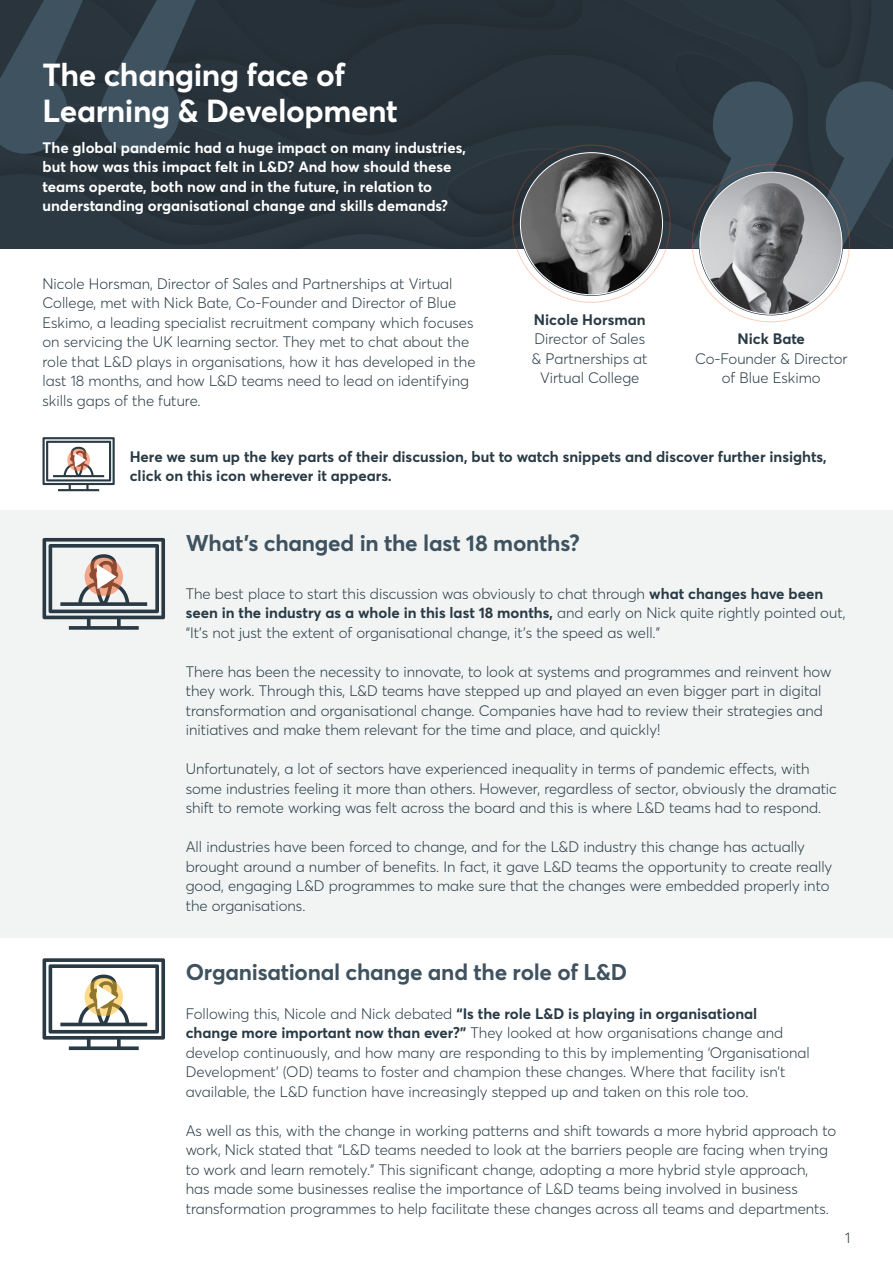
<style>
.page{position:relative;width:893px;height:1263px;background:#fff}
.page>*{position:absolute;margin:0;border:0;box-sizing:border-box;transform-origin:0 0}
.t1{font:700 31.5px/36px "Averta";letter-spacing:-.015em;color:#fff}
.t2{font:700 22.5px "Averta";letter-spacing:-.01em;color:#3e525f}
.t3{font:300 15px/19.5px "Averta";color:#293a45}
.t4{font:700 15px/19.5px "Averta";color:#fff}
.t5{font:700 15px/19.5px "Averta";color:#293a45}
.s1{font-weight:700}
</style>
<div class="page">
<div style="left:0;top:0;width:893px;height:248px;background:#28333b"></div>
<div style="left:0;top:510px;width:893px;height:428px;background:#f1f4f3"></div>
<svg style="left:0;top:0;width:202px;height:154px;background:#33434e"></svg>
<svg style="left:691px;top:81px;width:202px;height:167px;background:#35454f"></svg>
<img style="left:520px;top:153px;width:142px;height:142px;border-radius:71px">
<img style="left:700px;top:172px;width:142px;height:142px;border-radius:71px">
<svg style="left:43px;top:538px;width:122px;height:92px"></svg>
<svg style="left:43px;top:958px;width:122px;height:92px"></svg>
<svg style="left:43px;top:437px;width:72px;height:54px"></svg>
<p class="t1" style="left:43px;top:55px;width:357px">The changing face of<br>Learning &amp; Development</p>
<p class="t4" style="left:43px;top:137px;width:425px">The global pandemic had a huge impact on many industries, but how was this impact felt in L&amp;D? And how should these teams operate, both now and in the future, in relation to understanding organisational change and skills demands?</p>
<p class="t3" style="left:43px;top:273px;width:434px">Nicole Horsman, Director of Sales and Partnerships at Virtual College, met with Nick Bate, Co-Founder and Director of Blue Eskimo, a leading specialist recruitment company which focuses on servicing the UK learning sector. They met to chat about the role that L&amp;D plays in organisations, how it has developed in the last 18 months, and how L&amp;D teams need to lead on identifying skills gaps of the future.</p>
<p class="t3" style="left:532px;top:309px;width:117px;text-align:center"><span class="s1">Nicole Horsman<br></span>Director of Sales &amp; Partnerships at<br>Virtual College</p>
<p class="t3" style="left:695px;top:329px;width:154px;text-align:center"><span class="s1">Nick Bate<br></span>Co-Founder &amp; Director of Blue Eskimo</p>
<p class="t5" style="left:130px;top:446px;width:699px">Here we sum up the key parts of their discussion, but to watch snippets and discover further insights, click on this icon wherever it appears.</p>
<p class="t2" style="left:186px;top:528px;width:396px">What’s changed in the last 18 months?</p>
<p class="t3" style="left:186px;top:583px;width:661px">The best place to start this discussion was obviously to chat through <span class="s1">what changes have been seen in the industry as a whole in this last 18 months,</span> and early on Nick quite rightly pointed out, “It’s not just the extent of organisational change, it’s the speed as well.”</p>
<p class="t3" style="left:186px;top:661px;width:647px">There has been the necessity to innovate, to look at systems and programmes and reinvent how they work. Through this, L&amp;D teams have stepped up and played an even bigger part in digital transformation and organisational change. Companies have had to review their strategies and initiatives and make them relevant for the time and place, and quickly!</p>
<p class="t3" style="left:186px;top:758px;width:653px">Unfortunately, a lot of sectors have experienced inequality in terms of pandemic effects, with some industries feeling it more than others. However, regardless of sector, obviously the dramatic shift to remote working was felt across the board and this is where L&amp;D teams had to respond.</p>
<p class="t3" style="left:186px;top:836px;width:648px">All industries have been forced to change, and for the L&amp;D industry this change has actually brought around a number of benefits. In fact, it gave L&amp;D teams the opportunity to create really good, engaging L&amp;D programmes to make sure that the changes were embedded properly into the organisations.</p>
<p class="t2" style="left:186px;top:956px;width:443px">Organisational change and the role of L&amp;D</p>
<p class="t3" style="left:186px;top:1003px;width:626px">Following this, Nicole and Nick debated <span class="s1">“Is the role L&amp;D is playing in organisational change more important now than ever?”</span> They looked at how organisations change and develop continuously, and how many are responding to this by implementing ‘Organisational Development’ (OD) teams to foster and champion these changes. Where that facility isn’t available, the L&amp;D function have increasingly stepped up and taken on this role too.</p>
<p class="t3" style="left:186px;top:1120px;width:652px">As well as this, with the change in working patterns and shift towards a more hybrid approach to work, Nick stated that “L&amp;D teams needed to look at the barriers people are facing when trying to work and learn remotely.” This significant change, adopting a more hybrid style approach,<br>has made some businesses realise the importance of L&amp;D teams being involved in business transformation programmes to help facilitate these changes across all teams and departments.</p>
<p class="t3" style="left:845px;top:1227px;width:7px">1</p>
</div>
